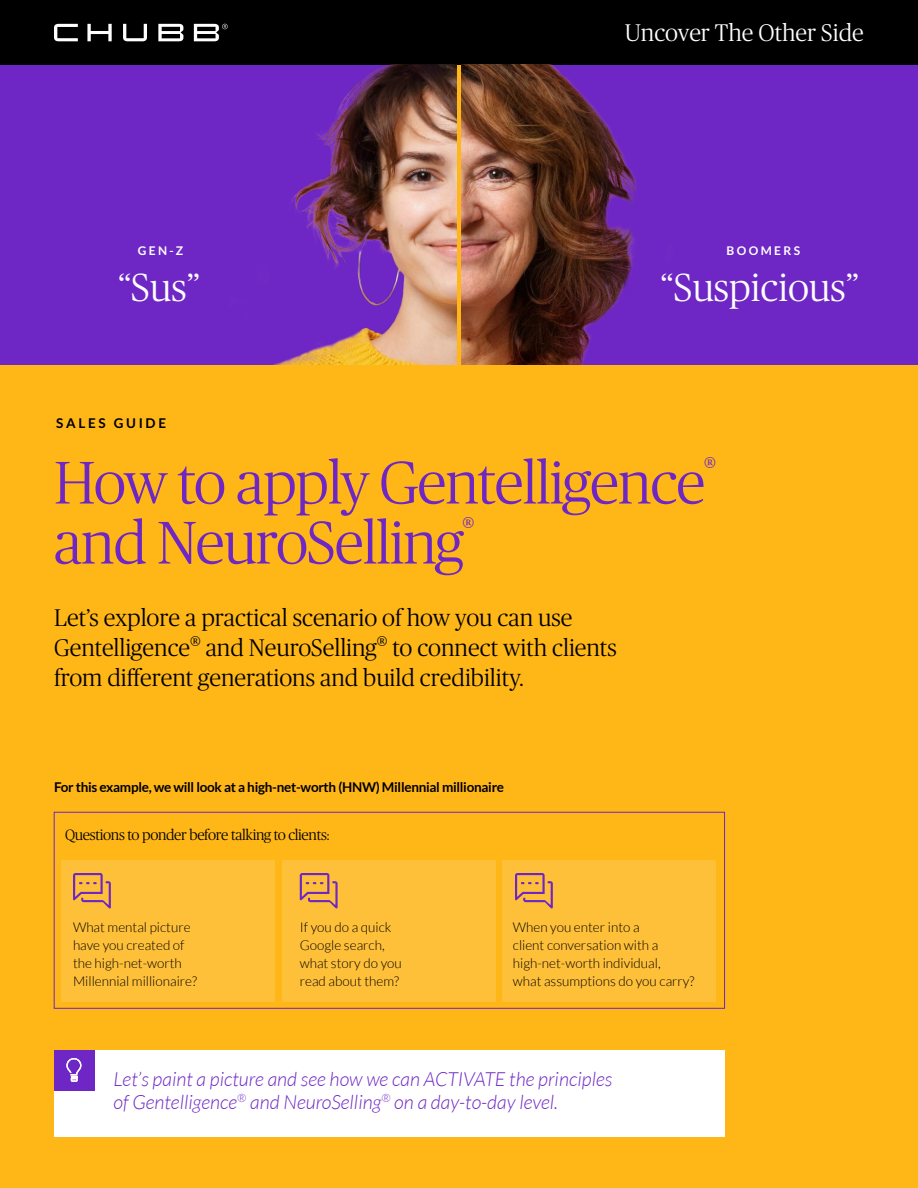
<style>
.page{position:relative;width:918px;height:1188px;background:#ffb617}
.page>*{position:absolute;margin:0;border:0;box-sizing:border-box;transform-origin:0 0}
.Large_Headline{font:300 60px/60px "Chubb Publico";letter-spacing:-.02em;color:#6e27c5}
.Gen_Quote{font:300 39px "Chubb Publico";color:#fff}
.Intro_Text{font:300 24px/30px "Chubb Publico";color:#000}
.Title_Eyebrow{font:300 24px "Chubb Publico";color:#fff}
.Lato_italic_in_box{font:italic 300 19.5px/22.5px "Lato";color:#6e27c5}
.Publico_small_H1{font:300 15px "Chubb Publico";letter-spacing:-.02em;color:#000}
.Chart_Questions{font:300 13.5px/18px "Lato";color:#000}
.Lato_Body{font:700 13.5px "Lato";letter-spacing:-.02em;color:#000}
.Pre_Head{font:700 13.5px "Lato";letter-spacing:.2em;color:#000}
.Lato_Eybrow_H1{font:700 12px "Lato";letter-spacing:.2em;color:#fff}
.s1{font-size:27px}
</style>
<div class="page">
<div style="left:0;top:0;width:918px;height:65px;background:#000"></div>
<svg style="left:54px;top:24px;width:174px;height:17px"></svg>
<img style="left:0;top:65px;width:456px;height:300px">
<img style="left:462px;top:65px;width:456px;height:300px">
<div style="left:54px;top:812px;width:671px;height:196px;border:1px solid #6e27c5"></div>
<div style="left:61px;top:860px;width:213px;height:142px;background:#ffc039"></div>
<div style="left:282px;top:860px;width:213px;height:142px;background:#ffc039"></div>
<div style="left:503px;top:860px;width:213px;height:142px;background:#ffc039"></div>
<svg style="left:73px;top:873px;width:38px;height:36px"></svg>
<svg style="left:300px;top:873px;width:38px;height:36px"></svg>
<svg style="left:515px;top:873px;width:38px;height:36px"></svg>
<div style="left:54px;top:1050px;width:671px;height:86px;background:#fff"></div>
<div style="left:54px;top:1050px;width:41px;height:41px;background:#6e27c5"></div>
<svg style="left:66px;top:1058px;width:15px;height:24px"></svg>
<h1 class="Lato_Eybrow_H1" style="left:138px;top:244px;width:47px">GEN-Z</h1>
<p class="Gen_Quote" style="left:118px;top:261px;width:83px">“Sus”</p>
<h1 class="Title_Eyebrow" style="left:625px;top:16px;width:240px">Uncover The Other Side</h1>
<h1 class="Lato_Eybrow_H1" style="left:727px;top:244px;width:75px">BOOMERS</h1>
<p class="Gen_Quote" style="left:661px;top:261px;width:200px">“Suspicious”</p>
<h1 class="Pre_Head" style="left:56px;top:415px;width:111px">SALES GUIDE</h1>
<h1 class="Large_Headline" style="left:54px;top:449px;width:663px">How to apply Gentelligence<sup>® </sup>and NeuroSelling<sup>®</sup></h1>
<p class="Intro_Text" style="left:54px;top:601px;width:564px">Let’s explore a practical scenario of how you can use<br>Gentelligence<span class="s1">®</span> and NeuroSelling<span class="s1">®</span> to connect with clients from different generations and build credibility.</p>
<p class="Lato_Body" style="left:54px;top:779px;width:452px">For this example, we will look at a high-net-worth (HNW) Millennial millionaire</p>
<h1 class="Publico_small_H1" style="left:65px;top:824px;width:266px">Questions to ponder before talking to clients:</h1>
<p class="Chart_Questions" style="left:73px;top:919px;width:126px">What mental picture have you created of the high-net-worth<br>Millennial millionaire?</p>
<p class="Chart_Questions" style="left:300px;top:919px;width:104px">If you do a quick<br>Google search, what story do you read about them?</p>
<p class="Chart_Questions" style="left:513px;top:919px;width:183px">When you enter into a<br>client conversation with a high-net-worth individual,<br>what assumptions do you carry?</p>
<h1 class="Lato_italic_in_box" style="left:113px;top:1069px;width:500px">Let’s paint a picture and see how we can ACTIVATE the principles of Gentelligence<sup>®</sup> and NeuroSelling<sup>®</sup> on a day-to-day level.</h1>
</div>
